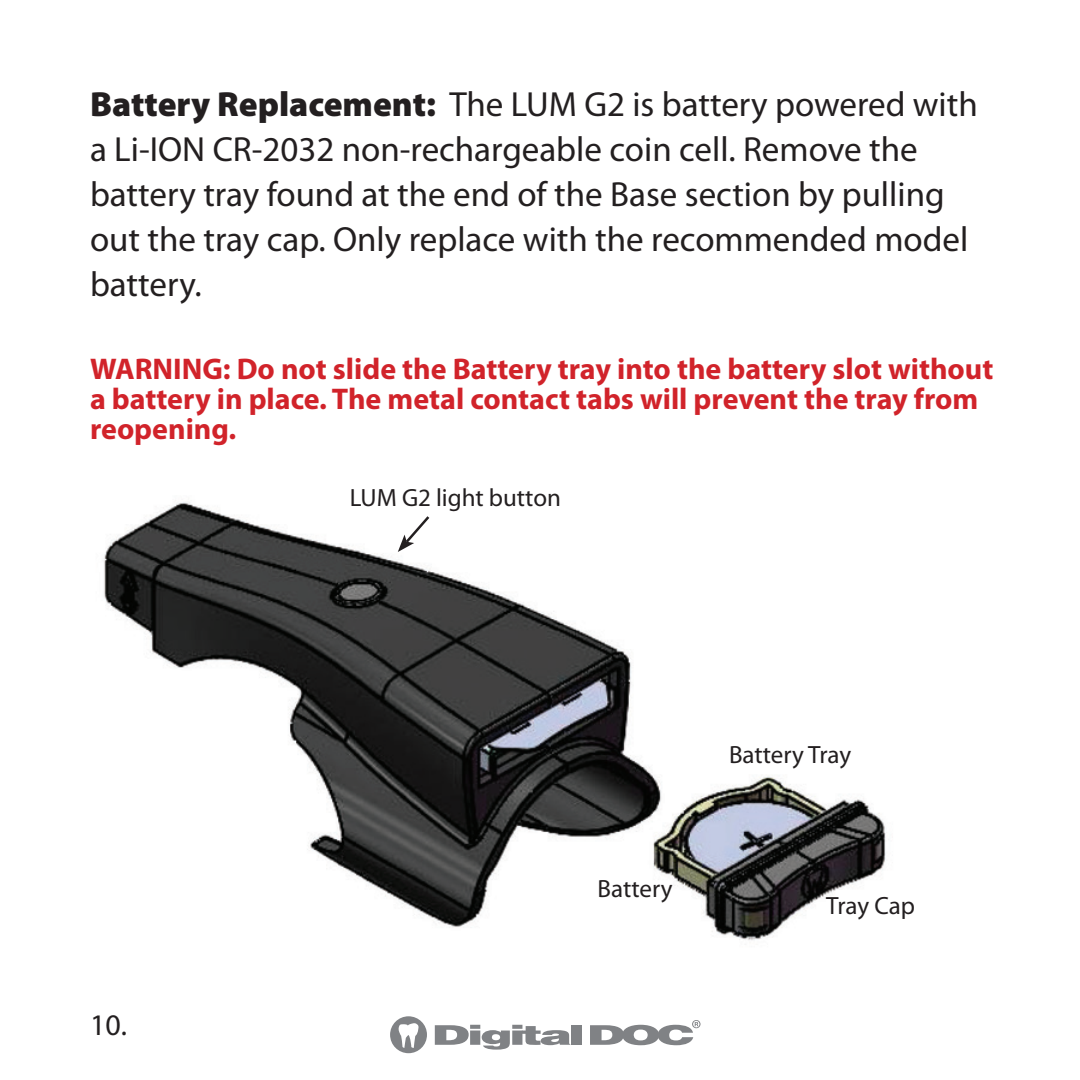
<style>
.page{position:relative;width:1080px;height:1080px;background:#fff}
.page>*{position:absolute;margin:0;border:0;box-sizing:border-box;transform-origin:0 0}
.Body_14{font:35px/45px "Myriad Pro";color:#231f20}
.Body_14-2{font:700 30px/30px "Myriad Pro";color:#d1232a}
.Block_All_Caps{font:30px "Myriad Pro";color:#231f20}
.Captions{font:25px "Myriad Pro";color:#231f20}
.s1{font-weight:900}
</style>
<div class="page">
<svg style="left:435px;top:1025px;width:136px;height:25px"></svg>
<div style="left:572px;top:1025px;width:10px;height:20px;background:#808285"></div>
<div style="left:390px;top:1016px;width:37px;height:37px;background:#808285;border-radius:50%"></div>
<svg style="left:398px;top:1023px;width:21px;height:25px"></svg>
<svg style="left:590px;top:1020px;width:111px;height:25px"></svg>
<img style="left:103px;top:502px;width:783px;height:439px">
<svg style="left:398px;top:514px;width:34px;height:38px"></svg>
<p class="Body_14" style="left:90px;top:83px;width:889px"><span class="s1">Battery Replacement:</span> The LUM G2 is battery powered with a Li-ION CR-2032 non-rechargeable coin cell. Remove the battery tray found at the end of the Base section by pulling out the tray cap. Only replace with the recommended model battery.</p>
<p class="Body_14-2" style="left:90px;top:354px;width:905px">WARNING: Do not slide the Battery tray into the battery slot without a battery in place. The metal contact tabs will prevent the tray from reopening.</p>
<p class="Block_All_Caps" style="left:90px;top:1009px;width:38px">10.</p>
<p class="Captions" style="left:350px;top:484px;width:213px">LUM G2 light button</p>
<p class="Captions" style="left:598px;top:875px;width:76px">Battery</p>
<p class="Captions" style="left:729px;top:740px;width:124px">Battery Tray</p>
<p class="Captions" style="left:826px;top:892px;width:90px">Tray Cap</p>
</div>
